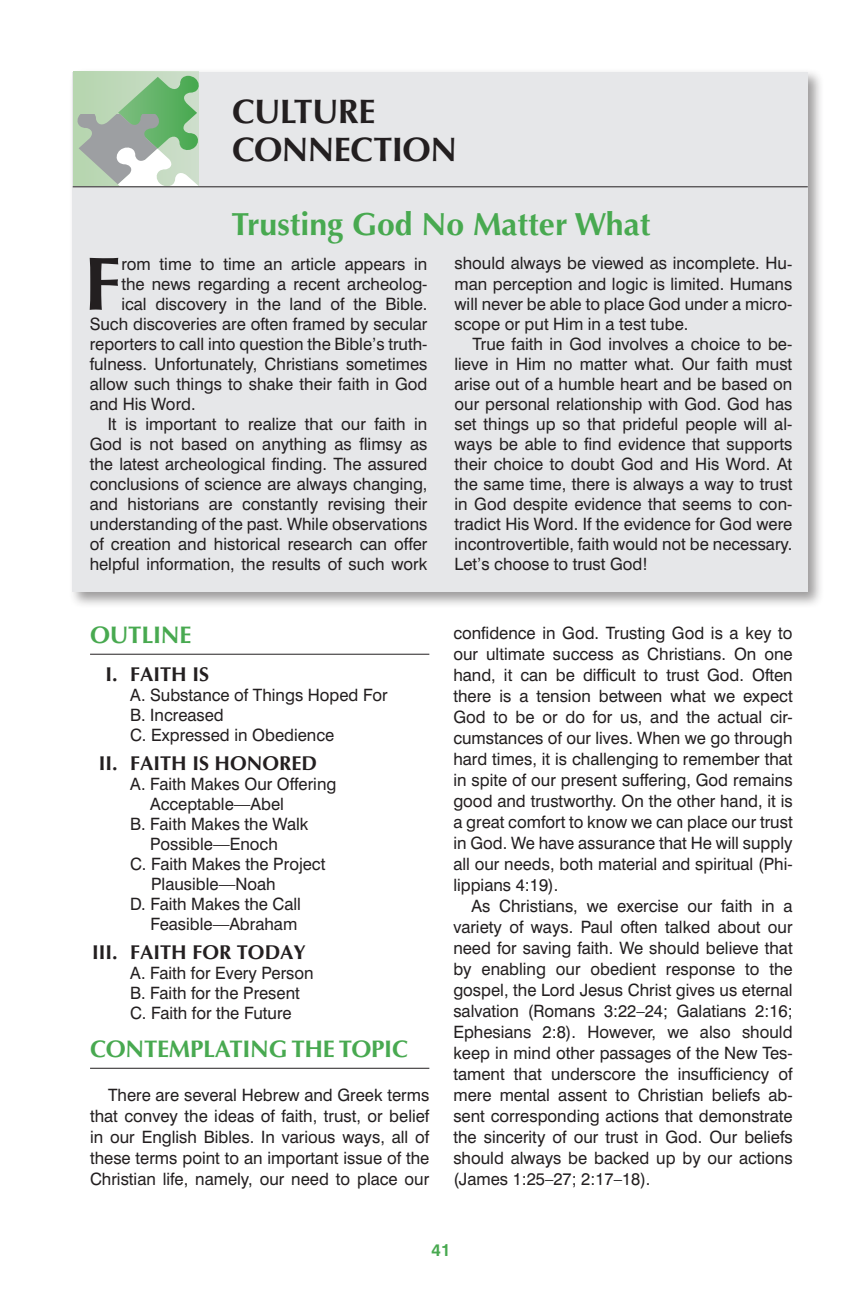
<style>
.page{position:relative;width:864px;height:1296px;background:#fff}
.page>*{position:absolute;margin:0;border:0;box-sizing:border-box;transform-origin:0 0}
.t1{font:700 75.4px "Optima";color:#231f20}
.t2{font:700 34px/38px "Optima";letter-spacing:-.02em;color:#231f20}
.t3{font:700 32px "Optima";color:#48a950}
.t4{font:700 24px "Optima";letter-spacing:-.01em;color:#48a950}
.t5{font:700 20px "Optima";color:#231f20}
.t6{font:17px/21px "Swiss 721 BT";color:#231f20;text-align:justify}
.t7{font:700 17px "Swiss 721 BT";color:#48a950}
</style>
<div class="page">
<hr style="left:90px;top:653px;width:339px;height:1px;background:#231f20">
<hr style="left:90px;top:1067px;width:339px;height:1px;background:#231f20">
<div style="left:69px;top:68px;width:754px;height:540px;background:#231f20;opacity:.45"></div>
<div style="left:73px;top:72px;width:734px;height:519px;background:#e6e7e9"></div>
<div style="left:73px;top:72px;width:125px;height:114px;background:#b7d6b0"></div>
<svg style="left:118px;top:76px;width:81px;height:38px"></svg>
<svg style="left:77px;top:114px;width:122px;height:72px;background:#b0c5b1"></svg>
<hr style="left:73px;top:186px;width:734px;height:1px;background:#231f20">
<h2 class="t2" style="left:232px;top:93px;width:226px">CULTURE<br>CONNECTION</h2>
<h3 class="t3" style="left:231px;top:205px;width:420px">Trusting God No Matter What</h3>
<h1 class="t1" style="left:84px;top:240px;width:38px">F</h1>
<p class="t6" style="left:121px;top:253px;width:307px">rom time to time an article appears in</p>
<p class="t6" style="left:121px;top:273px;width:307px">the news regarding a recent archeolog-</p>
<p class="t6" style="left:121px;top:293px;width:305px">ical discovery in the land of the Bible.</p>
<p class="t6" style="left:90px;top:313px;width:339px">Such discoveries are often framed by secular</p>
<p class="t6" style="left:90px;top:333px;width:339px">reporters to call into question the Bible’s truth-</p>
<p class="t6" style="left:90px;top:353px;width:339px">fulness. Unfortunately, Christians sometimes</p>
<p class="t6" style="left:90px;top:373px;width:339px">allow such things to shake their faith in God</p>
<p class="t6" style="left:90px;top:393px;width:105px">and His Word.</p>
<p class="t6" style="left:108px;top:413px;width:321px">It is important to realize that our faith in</p>
<p class="t6" style="left:90px;top:433px;width:339px">God is not based on anything as flimsy as</p>
<p class="t6" style="left:90px;top:453px;width:339px">the latest archeological finding. The assured</p>
<p class="t6" style="left:90px;top:473px;width:339px">conclusions of science are always changing,</p>
<p class="t6" style="left:90px;top:493px;width:339px">and historians are constantly revising their</p>
<p class="t6" style="left:90px;top:513px;width:339px">understanding of the past. While observations</p>
<p class="t6" style="left:90px;top:533px;width:339px">of creation and historical research can offer</p>
<p class="t6" style="left:90px;top:553px;width:339px">helpful information, the results of such work</p>
<h3 class="t4" style="left:90px;top:621px;width:103px">OUTLINE</h3>
<p class="t5" style="left:105px;top:662px;width:105px">I. FAITH IS</p>
<p class="t6" style="left:130px;top:685px;width:259px;line-height:20px;text-align:left">A. Substance of Things Hoped For<br>B. Increased<br>C. Expressed in Obedience</p>
<p class="t5" style="left:99px;top:751px;width:219px">II. FAITH IS HONORED</p>
<p class="t6" style="left:130px;top:773px;width:208px">A. Faith Makes Our Offering</p>
<p class="t6" style="left:150px;top:793px;width:135px">Acceptable—Abel</p>
<p class="t6" style="left:130px;top:813px;width:180px">B. Faith Makes the Walk</p>
<p class="t6" style="left:150px;top:833px;width:129px">Possible—Enoch</p>
<p class="t6" style="left:130px;top:853px;width:197px">C. Faith Makes the Project</p>
<p class="t6" style="left:151px;top:873px;width:126px">Plausible—Noah</p>
<p class="t6" style="left:130px;top:893px;width:172px">D. Faith Makes the Call</p>
<p class="t6" style="left:150px;top:913px;width:148px">Feasible—Abraham</p>
<p class="t5" style="left:92px;top:940px;width:215px">III. FAITH FOR TODAY</p>
<p class="t6" style="left:130px;top:963px;width:185px;line-height:20px;text-align:left">A. Faith for Every Person<br>B. Faith for the Present<br>C. Faith for the Future</p>
<h3 class="t4" style="left:90px;top:1035px;width:319px">CONTEMPLATING THE TOPIC</h3>
<p class="t6" style="left:90px;top:1084px;width:341px;text-indent:18px">There are several Hebrew and Greek terms that convey the ideas of faith, trust, or belief in our English Bibles. In various ways, all of these terms point to an important issue of the Christian life, namely, our need to place our</p>
<p class="t6" style="left:454px;top:253px;width:339px;line-height:20px">should always be viewed as incomplete. Hu&shy;man perception and logic is limited. Humans will never be able to place God under a micro&shy;scope or put Him in a test tube.</p>
<p class="t6" style="left:454px;top:333px;width:339px;line-height:20px;text-align:left;text-indent:18px">True faith in God involves a choice to be&shy;lieve in Him no matter what. Our faith must arise out of a humble heart and be based on our personal relationship with God. God has set things up so that prideful people will al&shy;ways be able to find evidence that supports their choice to doubt God and His Word. At the same time, there is always a way to trust in God despite evidence that seems to con&shy;tradict His Word. If the evidence for God were incontrovertible, faith would not be necessary.<br>Let’s choose to trust God!</p>
<p class="t6" style="left:453px;top:622px;width:341px">confidence in God. Trusting God is a key to our ultimate success as Christians. On one hand, it can be difficult to trust God. Often there is a tension between what we expect God to be or do for us, and the actual cir&shy;cumstances of our lives. When we go through hard times, it is challenging to remember that in spite of our present suffering, God remains good and trustworthy. On the other hand, it is a great comfort to know we can place our trust in God. We have assurance that He will supply all our needs, both material and spiritual (Phi&shy;lippians 4:19).</p>
<p class="t6" style="left:453px;top:895px;width:341px;text-indent:18px">As Christians, we exercise our faith in a variety of ways. Paul often talked about our need for saving faith. We should believe that by enabling our obedient response to the gospel, the Lord Jesus Christ gives us eternal salvation (Romans 3:22–24; Galatians 2:16; Ephesians 2:8). However, we also should keep in mind other passages of the New Tes&shy;tament that underscore the insufficiency of mere mental assent to Christian beliefs ab&shy;sent corresponding actions that demonstrate the sincerity of our trust in God. Our beliefs should always be backed up by our actions (James 1:25–27; 2:17–18).</p>
<p class="t7" style="left:431px;top:1239px;width:20px">41</p>
</div>
